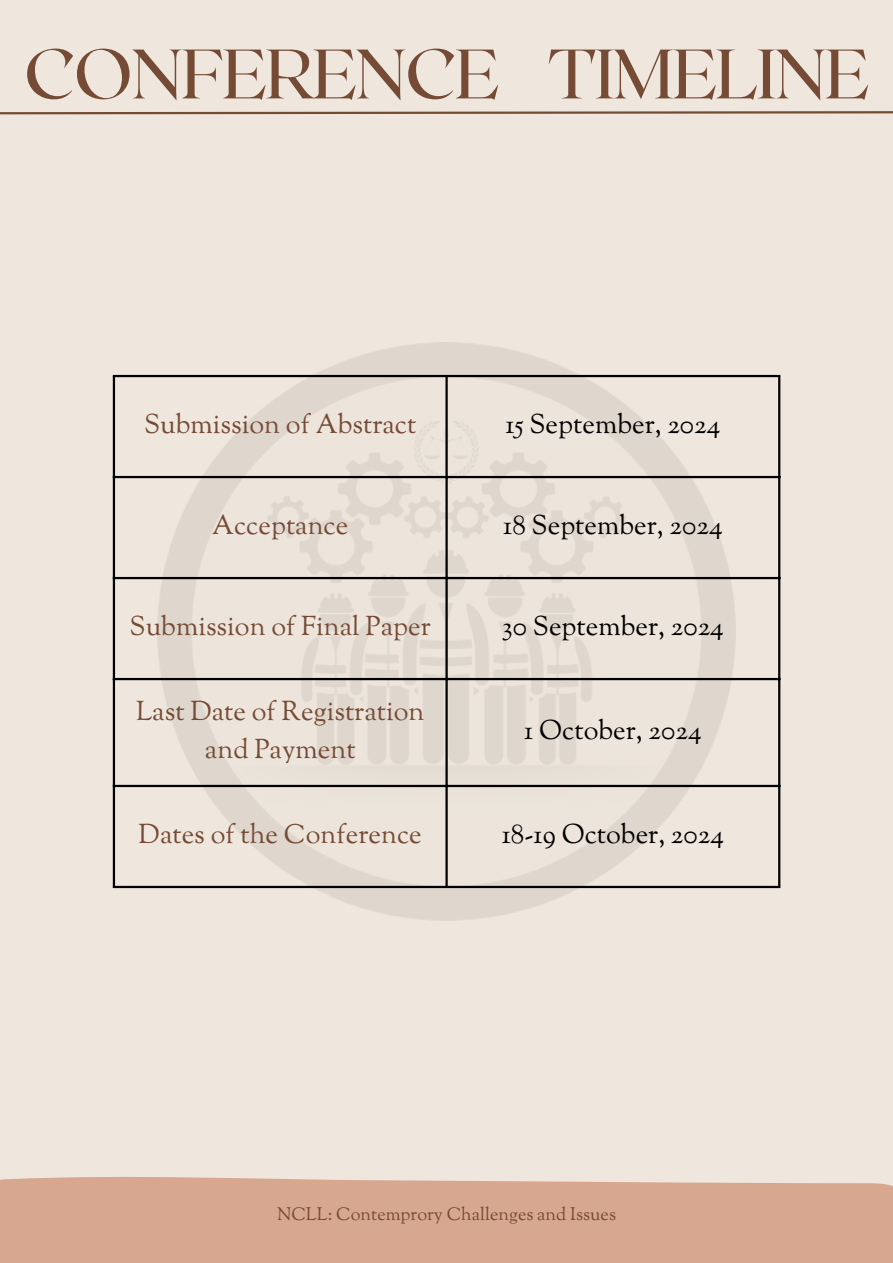
<style>
.page{position:relative;width:893px;height:1263px;background:#efe7dd}
.page>*{position:absolute;margin:0;border:0;box-sizing:border-box;transform-origin:0 0}
.t1{font:69.75px "Roxborough CF";letter-spacing:-.02em;color:#764b36}
.t2{font:27px/37.7px "Sorts Mill Goudy";color:#764b36;text-align:center}
.t3{font:27px "Sorts Mill Goudy";color:#000}
.t4{font:18px "Sorts Mill Goudy";color:#764b36}
</style>
<div class="page">
<div style="left:0;top:1177px;width:893px;height:86px;background:#d8a790"></div>
<svg style="left:0;top:111px;width:893px;height:4px"></svg>
<hr style="left:113px;top:377px;width:2px;height:509px;background:#000">
<hr style="left:445px;top:377px;width:3px;height:509px;background:#000">
<hr style="left:778px;top:377px;width:2px;height:509px;background:#000">
<hr style="left:113px;top:375px;width:667px;height:2px;background:#000">
<hr style="left:113px;top:476px;width:667px;height:2px;background:#000">
<hr style="left:113px;top:577px;width:667px;height:2px;background:#000">
<hr style="left:113px;top:678px;width:667px;height:2px;background:#000">
<hr style="left:113px;top:785px;width:667px;height:2px;background:#000">
<hr style="left:113px;top:886px;width:667px;height:2px;background:#000">
<h1 class="t1" style="left:24px;top:29px;width:846px">CONFERENCE TIMELINE</h1>
<p class="t2" style="left:144px;top:407px;width:274px">Submission of Abstract</p>
<p class="t3" style="left:505px;top:407px;width:217px">15 September, 2024</p>
<p class="t2" style="left:212px;top:508px;width:138px">Acceptance</p>
<p class="t3" style="left:503px;top:508px;width:221px">18 September, 2024</p>
<p class="t2" style="left:130px;top:609px;width:303px">Submission of Final Paper</p>
<p class="t3" style="left:502px;top:609px;width:223px">30 September, 2024</p>
<p class="t2" style="left:136px;top:695px;width:290px">Last Date of Registration and Payment</p>
<p class="t3" style="left:524px;top:713px;width:179px">1 October, 2024</p>
<p class="t2" style="left:139px;top:817px;width:285px">Dates of the Conference</p>
<p class="t3" style="left:502px;top:817px;width:224px">18-19 October, 2024</p>
<p class="t4" style="left:277px;top:1202px;width:340px">NCLL: Contemprory Challenges and Issues</p>
</div>
